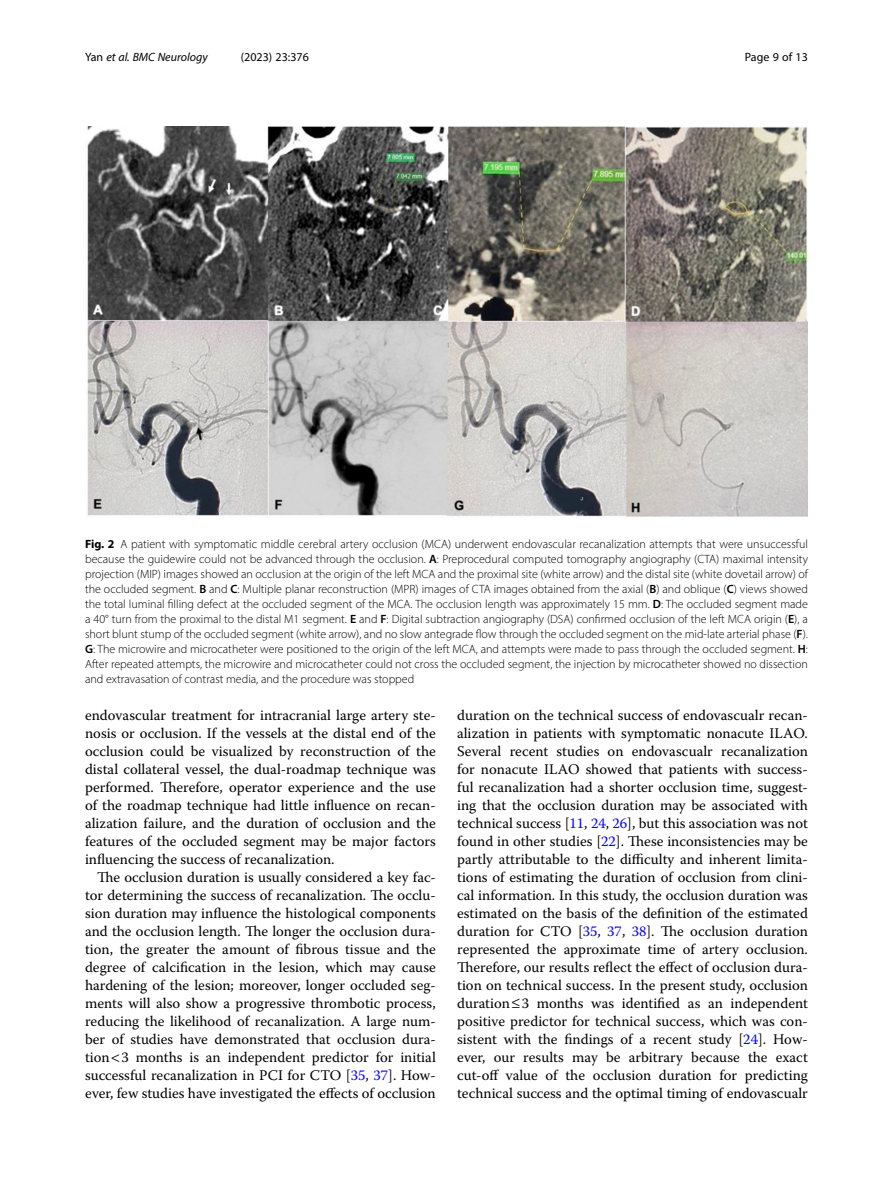
<style>
.page{position:relative;width:893px;height:1191px;background:#fff}
.page>*{position:absolute;margin:0;border:0;box-sizing:border-box;transform-origin:0 0}
.Body_Text_Indent{font:14.7px/18px "Warnock Pro";color:#000;text-align:justify}
.Figure_Caption{font:300 12px/15px "Myriad Pro";color:#000;text-align:justify}
.t1{font:12px "Myriad Pro";color:#000}
.t2{font:italic 12px "Myriad Pro";color:#000}
.s1{font-style:normal}
.s2{font-weight:700}
.s3{font-weight:600}
.s4{color:#00f}
</style>
<div class="page">
<img style="left:87px;top:126px;width:721px;height:391px">
<p class="t2" style="left:85px;top:50px;width:124px"><span class="s1">Yan</span> et al. BMC Neurology</p>
<p class="t1" style="left:241px;top:50px;width:70px">(2023) 23:376</p>
<p class="t1" style="left:745px;top:50px;width:65px">Page 9 of 13</p>
<p class="Figure_Caption" style="left:85px;top:536px;width:724px"><span class="s2">Fig. 2</span> A patient with symptomatic middle cerebral artery occlusion (MCA) underwent endovascular recanalization attempts that were unsuccessful because the guidewire could not be advanced through the occlusion. <span class="s3">A</span>: Preprocedural computed tomography angiography (CTA) maximal intensity projection (MIP) images showed an occlusion at the origin of the left MCA and the proximal site (white arrow) and the distal site (white dovetail arrow) of the occluded segment. <span class="s3">B</span> and <span class="s3">C</span>: Multiple planar reconstruction (MPR) images of CTA images obtained from the axial (<span class="s3">B</span>) and oblique (<span class="s3">C</span>) views showed the total luminal filling defect at the occluded segment of the MCA. The occlusion length was approximately 15 mm. <span class="s3">D</span>: The occluded segment made a 40° turn from the proximal to the distal M1 segment. <span class="s3">E</span> and <span class="s3">F</span>: Digital subtraction angiography (DSA) confirmed occlusion of the left MCA origin (<span class="s3">E</span>), a short blunt stump of the occluded segment (white arrow), and no slow antegrade flow through the occluded segment on the mid-late arterial phase (<span class="s3">F</span>).<br><span class="s3">G</span>: The microwire and microcatheter were positioned to the origin of the left MCA, and attempts were made to pass through the occluded segment. <span class="s3">H</span>:<br>After repeated attempts, the microwire and microcatheter could not cross the occluded segment, the injection by microcatheter showed no dissection and extravasation of contrast media, and the procedure was stopped</p>
<p class="Body_Text_Indent" style="left:85px;top:706px;width:352px">endovascular treatment for intracranial large artery ste&shy;nosis or occlusion. If the vessels at the distal end of the occlusion could be visualized by reconstruction of the distal collateral vessel, the dual-roadmap technique was performed. Therefore, operator experience and the use of the roadmap technique had little influence on recan&shy;alization failure, and the duration of occlusion and the features of the occluded segment may be major factors influencing the success of recanalization.</p>
<p class="Body_Text_Indent" style="left:85px;top:868px;width:352px;text-indent:12px">The occlusion duration is usually considered a key fac&shy;tor determining the success of recanalization. The occlu&shy;sion duration may influence the histological components and the occlusion length. The longer the occlusion dura&shy;tion, the greater the amount of fibrous tissue and the degree of calcification in the lesion, which may cause hardening of the lesion; moreover, longer occluded seg&shy;ments will also show a progressive thrombotic process, reducing the likelihood of recanalization. A large num&shy;ber of studies have demonstrated that occlusion dura&shy;tion 3 months is an independent predictor for initial successful recanalization in PCI for CTO [<span class="s4">35</span>, <span class="s4">37</span>]. How&shy;ever, few studies have investigated the effects of occlusion</p>
<p class="Body_Text_Indent" style="left:457px;top:706px;width:352px">duration on the technical success of endovascualr recan&shy;alization in patients with symptomatic nonacute ILAO.<br>Several recent studies on endovascualr recanalization for nonacute ILAO showed that patients with success&shy;ful recanalization had a shorter occlusion time, suggest&shy;ing that the occlusion duration may be associated with technical success [<span class="s4">11</span>, <span class="s4">24</span>, <span class="s4">26</span>], but this association was not found in other studies [<span class="s4">22</span>]. These inconsistencies may be partly attributable to the difficulty and inherent limita&shy;tions of estimating the duration of occlusion from clini&shy;cal information. In this study, the occlusion duration was estimated on the basis of the definition of the estimated duration for CTO [<span class="s4">35</span>, <span class="s4">37</span>, <span class="s4">38</span>]. The occlusion duration represented the approximate time of artery occlusion.<br>Therefore, our results reflect the effect of occlusion dura&shy;tion on technical success. In the present study, occlusion duration≤3 months was identified as an independent positive predictor for technical success, which was con&shy;sistent with the findings of a recent study [<span class="s4">24</span>]. How&shy;ever, our results may be arbitrary because the exact cut-off value of the occlusion duration for predicting technical success and the optimal timing of endovascualr</p>
</div>
